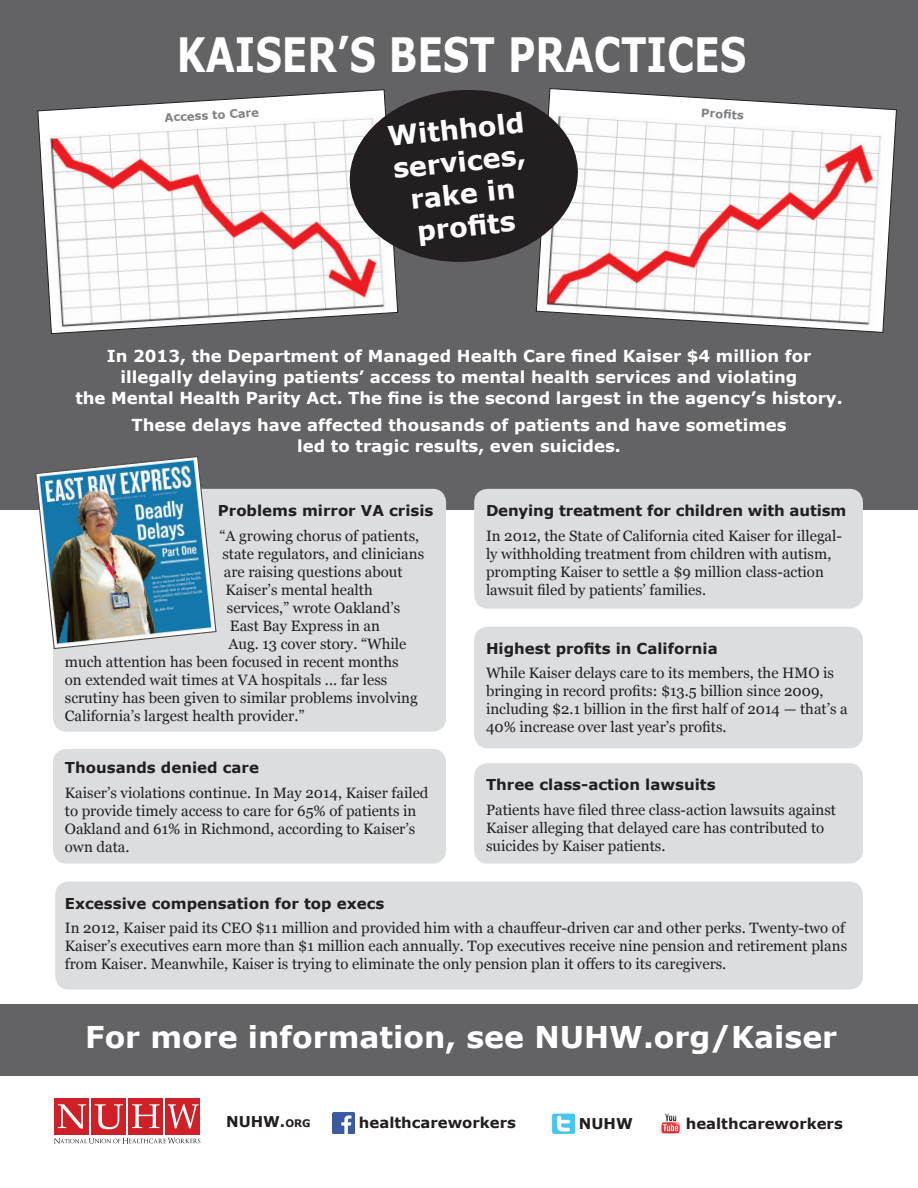
<style>
.page{position:relative;width:918px;height:1188px;background:#fff}
.page>*{position:absolute;margin:0;border:0;box-sizing:border-box;transform-origin:0 0}
.t1{font:700 47.25px "Verdana";color:#fff;scale:.79 1}
.t2{font:700 30px "Verdana";color:#fff}
.t3{font:700 27px/32.4px "Verdana";color:#fff;text-align:center}
.t4{font:700 16.5px/21px "Verdana";color:#fff;text-align:center}
.t5{font:15px/18px "Georgia";color:#231f20}
.t6{font:700 15px "Verdana";color:#231f20}
.t7{font:700 14.85px "Verdana";color:#231f20}
.t8{font:700 14.85px "Verdana";color:#231f20}
.t9{font:700 11.55px "Verdana";color:#808285}
.s1{font-size:10.35px}
</style>
<div class="page">
<div style="left:0;top:0;width:918px;height:333px;background:#636366"></div>
<div style="left:0;top:315px;width:918px;height:195px;background:#636366"></div>
<div style="left:0;top:1004px;width:918px;height:72px;background:#636366"></div>
<svg style="left:54px;top:1138px;width:146px;height:6px"></svg>
<div style="left:166px;top:1098px;width:34px;height:37px;background:#cf2027"></div>
<div style="left:129px;top:1098px;width:34px;height:37px;background:#cf2027"></div>
<div style="left:91px;top:1098px;width:35px;height:37px;background:#cf2027"></div>
<div style="left:54px;top:1098px;width:35px;height:37px;background:#cf2027"></div>
<svg style="left:58px;top:1104px;width:28px;height:25px"></svg>
<svg style="left:95px;top:1104px;width:28px;height:25px"></svg>
<svg style="left:132px;top:1104px;width:27px;height:24px"></svg>
<svg style="left:168px;top:1104px;width:31px;height:24px"></svg>
<div style="left:53px;top:489px;width:393px;height:243px;background:#dcdddf;border-radius:14px"></div>
<div style="left:53px;top:749px;width:393px;height:115px;background:#dcdddf;border-radius:14px"></div>
<div style="left:474px;top:627px;width:389px;height:121px;background:#dcdddf;border-radius:14px"></div>
<div style="left:55px;top:882px;width:808px;height:108px;background:#dcdddf;border-radius:14px"></div>
<div style="left:474px;top:489px;width:389px;height:120px;background:#dcdddf;border-radius:14px"></div>
<img style="left:35px;top:456px;width:182px;height:194px">
<div style="left:474px;top:763px;width:389px;height:101px;background:#dcdddf;border-radius:14px"></div>
<img style="left:333px;top:1113px;width:22px;height:20px">
<img style="left:553px;top:1114px;width:22px;height:20px">
<img style="left:659px;top:1114px;width:22px;height:20px">
<svg style="left:536px;top:90px;width:361px;height:243px;background:#e4d9d9"></svg>
<svg style="left:37px;top:91px;width:361px;height:243px;background:#e5dadb"></svg>
<svg style="left:347px;top:88px;width:234px;height:178px;background:#4e4a4b"></svg>
<h1 class="t1" style="left:177px;top:22px;width:723px">KAISER’S BEST PRACTICES</h1>
<p class="t9" style="left:164px;top:109px;width:96px;rotate:-3deg">Access to Care</p>
<h3 class="t3" style="left:386px;top:120px;width:139px;rotate:-6deg">Withhold services, rake in profi ts</h3>
<p class="t9" style="left:702px;top:105px;width:44px;rotate:3deg">Profi ts</p>
<p class="t4" style="left:75px;top:345px;width:769px">In 2013, the Department of Managed Health Care fined Kaiser $4 million for illegally delaying patients’ access to mental health services and violating<br>the Mental Health Parity Act. The fine is the second largest in the agency’s history.</p>
<p class="t4" style="left:131px;top:415px;width:657px">These delays have affected thousands of patients and have sometimes led to tragic results, even suicides.</p>
<p class="t6" style="left:218px;top:500px;width:217px">Problems mirror VA crisis</p>
<p class="t5" style="left:219px;top:526px;width:201px">“A growing chorus of patients,</p>
<p class="t5" style="left:222px;top:544px;width:203px">state regulators, and clinicians</p>
<p class="t5" style="left:224px;top:562px;width:180px">are raising questions about</p>
<p class="t5" style="left:225px;top:580px;width:149px">Kaiser’s mental health</p>
<p class="t5" style="left:227px;top:598px;width:175px">services,” wrote Oakland’s</p>
<p class="t5" style="left:230px;top:616px;width:152px">East Bay Express in an</p>
<p class="t5" style="left:228px;top:634px;width:180px">Aug. 13 cover story. “While</p>
<p class="t5" style="left:65px;top:652px;width:335px">much attention has been focused in recent months</p>
<p class="t5" style="left:65px;top:670px;width:324px">on extended wait times at VA hospitals ... far less</p>
<p class="t5" style="left:65px;top:688px;width:354px">scrutiny has been given to similar problems involving</p>
<p class="t5" style="left:65px;top:706px;width:241px">California’s largest health provider.”</p>
<p class="t6" style="left:65px;top:757px;width:196px">Thousands denied care</p>
<p class="t5" style="left:65px;top:783px;width:365px">Kaiser’s violations continue. In May 2014, Kaiser failed to provide timely access to care for 65% of patients in Oakland and 61% in Richmond, according to Kaiser’s own data.</p>
<p class="t6" style="left:486px;top:500px;width:362px">Denying treatment for children with autism</p>
<p class="t5" style="left:486px;top:526px;width:358px">In 2012, the State of California cited Kaiser for illegal&shy;ly withholding treatment from children with autism, prompting Kaiser to settle a $9 million class-action lawsuit filed by patients’ families.</p>
<p class="t6" style="left:486px;top:638px;width:233px">Highest profits in California</p>
<p class="t5" style="left:486px;top:664px;width:363px">While Kaiser delays care to its members, the HMO is bringing in record profits: $13.5 billion since 2009, including $2.1 billion in the first half of 2014 — that’s a 40% increase over last year’s profits.</p>
<p class="t6" style="left:486px;top:774px;width:231px">Three class-action lawsuits</p>
<p class="t5" style="left:486px;top:800px;width:352px">Patients have filed three class-action lawsuits against<br>Kaiser alleging that delayed care has contributed to suicides by Kaiser patients.</p>
<p class="t6" style="left:65px;top:892px;width:321px">Excessive compensation for top execs</p>
<p class="t5" style="left:65px;top:919px;width:784px">In 2012, Kaiser paid its CEO $11 million and provided him with a chauffeur-driven car and other perks. Twenty-two of<br>Kaiser’s executives earn more than $1 million each annually. Top executives receive nine pension and retirement plans from Kaiser. Meanwhile, Kaiser is trying to eliminate the only pension plan it offers to its caregivers.</p>
<h2 class="t2" style="left:85px;top:1016px;width:753px">For more information, see NUHW.org/Kaiser</h2>
<p class="t8" style="left:226px;top:1111px;width:86px">NUHW.<span class="s1">org</span></p>
<p class="t7" style="left:359px;top:1112px;width:158px">healthcareworkers</p>
<p class="t7" style="left:579px;top:1113px;width:55px">NUHW</p>
<p class="t7" style="left:686px;top:1113px;width:158px">healthcareworkers</p>
</div>
